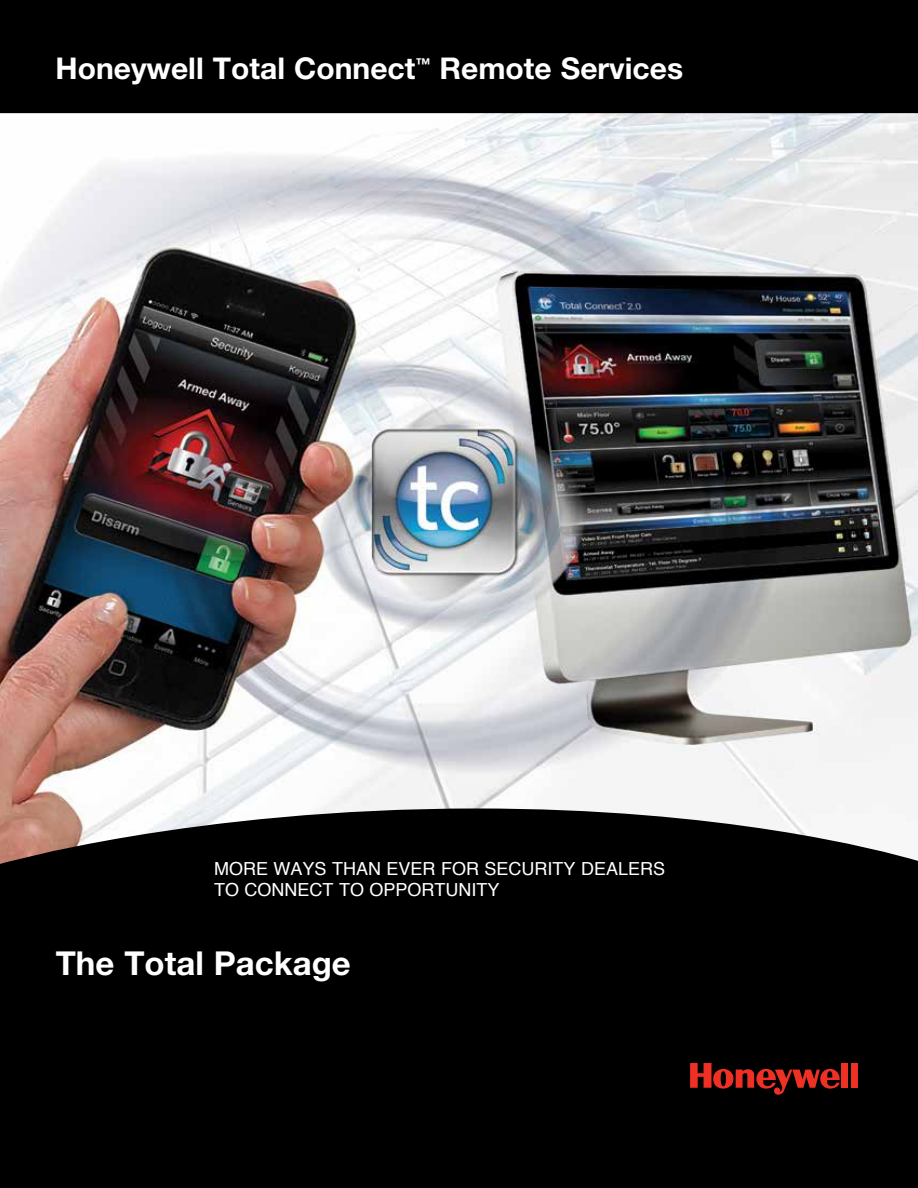
<style>
.page{position:relative;width:918px;height:1188px;background:#000}
.page>*{position:absolute;margin:0;border:0;box-sizing:border-box;transform-origin:0 0}
.t1{font:700 33px "Helvetica Neue";color:#fff}
.t2{font:700 30px "Helvetica Neue";color:#fff}
.t3{font:18px/21.6px "Helvetica";color:#fff}
</style>
<div class="page">
<img style="left:0;top:113px;width:918px;height:751px">
<div style="left:841px;top:1063px;width:7px;height:25px;background:#ee3124"></div>
<div style="left:851px;top:1063px;width:7px;height:25px;background:#ee3124"></div>
<svg style="left:690px;top:1063px;width:150px;height:32px"></svg>
<h2 class="t2" style="left:56px;top:50px;width:629px">Honeywell Total Connect<sup>™</sup> Remote Services</h2>
<p class="t3" style="left:214px;top:858px;width:453px">MORE WAYS THAN EVER FOR SECURITY DEALERS<br>TO CONNECT TO OPPORTUNITY</p>
<h1 class="t1" style="left:56px;top:943px;width:297px">The Total Package</h1>
</div>
